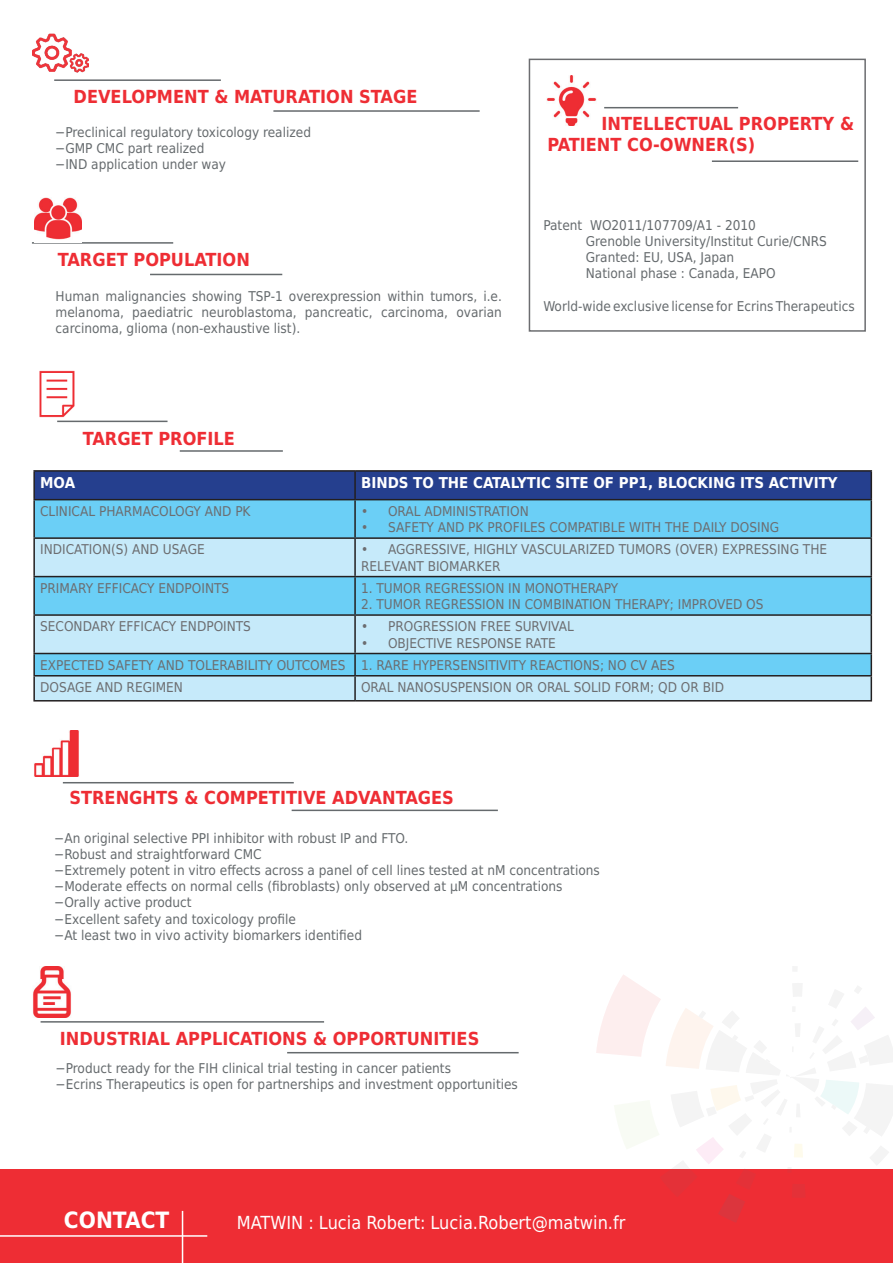
<style>
.page{position:relative;width:893px;height:1263px;background:#fff}
.page>*{position:absolute;margin:0;border:0;box-sizing:border-box;transform-origin:0 0}
.t1{font:700 22.5px "DejaVu Sans Condensed";color:#fff}
.t2{font:700 18px/21.6px "DejaVu Sans Condensed";color:#ee2d34}
.t3{font:18px "DejaVu Sans Condensed";color:#fff}
.t4{font:700 15px "DejaVu Sans Condensed";color:#fff}
.t5{font:13.5px/16.2px "DejaVu Sans Condensed";color:#656a6d}
.t6{font:13.5px/22.2px "DejaVu Sans Condensed";color:#6c6d70}
</style>
<div class="page">
<div style="left:0;top:1169px;width:893px;height:94px;background:#ee2d34"></div>
<hr style="left:604px;top:107px;width:134px;height:1px;background:#656a6d">
<hr style="left:712px;top:160px;width:146px;height:2px;background:#656a6d">
<hr style="left:54px;top:79px;width:167px;height:2px;background:#656a6d">
<hr style="left:273px;top:110px;width:207px;height:2px;background:#656a6d">
<img style="left:33px;top:33px;width:55px;height:48px">
<hr style="left:63px;top:782px;width:231px;height:1px;background:#656a6d">
<hr style="left:292px;top:810px;width:206px;height:1px;background:#656a6d">
<img style="left:34px;top:731px;width:45px;height:45px">
<hr style="left:41px;top:1021px;width:283px;height:1px;background:#656a6d">
<hr style="left:287px;top:1052px;width:232px;height:1px;background:#656a6d">
<img style="left:33px;top:966px;width:38px;height:52px">
<hr style="left:57px;top:421px;width:111px;height:1px;background:#656a6d">
<hr style="left:180px;top:450px;width:103px;height:2px;background:#656a6d">
<img style="left:39px;top:370px;width:36px;height:47px">
<hr style="left:32px;top:242px;width:141px;height:2px;background:#656a6d">
<hr style="left:150px;top:274px;width:132px;height:1px;background:#656a6d">
<img style="left:34px;top:197px;width:47px;height:43px">
<svg style="left:596px;top:966px;width:297px;height:256px"></svg>
<hr style="left:182px;top:1211px;width:1px;height:52px;background:#fff">
<hr style="left:0;top:1235px;width:207px;height:2px;background:#fff">
<div style="left:529px;top:59px;width:337px;height:273px;border:2px solid #6c6d70"></div>
<div style="left:35px;top:500px;width:836px;height:37px;background:#6bcff6"></div>
<svg style="left:35px;top:539px;width:836px;height:161px;background:#a2def6"></svg>
<hr style="left:33px;top:470px;width:322px;height:2px;background:#231f20">
<hr style="left:33px;top:472px;width:2px;height:27px;background:#231f20">
<hr style="left:355px;top:470px;width:517px;height:2px;background:#231f20">
<svg style="left:34px;top:471px;width:838px;height:28px;background:#243e8a"></svg>
<hr style="left:33px;top:499px;width:322px;height:1px;background:#231f20">
<hr style="left:33px;top:500px;width:2px;height:37px;background:#231f20">
<hr style="left:355px;top:499px;width:517px;height:1px;background:#231f20">
<hr style="left:354px;top:500px;width:2px;height:37px;background:#231f20">
<hr style="left:871px;top:500px;width:1px;height:37px;background:#231f20">
<hr style="left:33px;top:537px;width:322px;height:2px;background:#231f20">
<hr style="left:33px;top:539px;width:2px;height:37px;background:#231f20">
<hr style="left:355px;top:537px;width:517px;height:2px;background:#231f20">
<hr style="left:354px;top:539px;width:2px;height:37px;background:#231f20">
<hr style="left:871px;top:539px;width:1px;height:37px;background:#231f20">
<hr style="left:33px;top:576px;width:322px;height:1px;background:#231f20">
<hr style="left:33px;top:577px;width:2px;height:37px;background:#231f20">
<hr style="left:355px;top:576px;width:517px;height:1px;background:#231f20">
<hr style="left:354px;top:577px;width:2px;height:37px;background:#231f20">
<hr style="left:871px;top:577px;width:1px;height:37px;background:#231f20">
<hr style="left:33px;top:614px;width:322px;height:2px;background:#231f20">
<hr style="left:33px;top:616px;width:2px;height:37px;background:#231f20">
<hr style="left:355px;top:614px;width:517px;height:2px;background:#231f20">
<hr style="left:354px;top:616px;width:2px;height:37px;background:#231f20">
<hr style="left:871px;top:616px;width:1px;height:37px;background:#231f20">
<hr style="left:33px;top:653px;width:322px;height:1px;background:#231f20">
<hr style="left:33px;top:654px;width:2px;height:21px;background:#231f20">
<hr style="left:355px;top:653px;width:517px;height:1px;background:#231f20">
<hr style="left:354px;top:654px;width:2px;height:21px;background:#231f20">
<hr style="left:33px;top:675px;width:322px;height:1px;background:#231f20">
<hr style="left:33px;top:676px;width:2px;height:24px;background:#231f20">
<hr style="left:355px;top:675px;width:517px;height:1px;background:#231f20">
<hr style="left:354px;top:676px;width:2px;height:24px;background:#231f20">
<svg style="left:871px;top:654px;width:1px;height:46px"></svg>
<hr style="left:33px;top:700px;width:322px;height:1px;background:#231f20">
<hr style="left:355px;top:700px;width:517px;height:1px;background:#231f20">
<img style="left:547px;top:75px;width:50px;height:51px">
<h2 class="t2" style="left:74px;top:86px;width:345px">DEVELOPMENT &amp; MATURATION STAGE</h2>
<p class="t5" style="left:55px;top:123px;width:257px">−Preclinical regulatory toxicology realized −GMP CMC part realized<br>−IND application under way</p>
<h2 class="t2" style="left:58px;top:248px;width:194px">TARGET POPULATION</h2>
<p class="t5" style="left:56px;top:287px;width:448px;text-align:justify">Human malignancies showing TSP-1 overexpression within tumors, i.e. melanoma, paediatric neuroblastoma, pancreatic, carcinoma, ovarian carcinoma, glioma (non-exhaustive list).</p>
<h2 class="t2" style="left:83px;top:427px;width:154px">TARGET PROFILE</h2>
<h2 class="t2" style="left:547px;top:112px;width:308px;text-indent:54px">INTELLECTUAL PROPERTY &amp;<br>PATIENT CO-OWNER(S)</h2>
<p class="t5" style="left:586px;top:216px;width:243px;text-indent:-42px">Patent WO2011/107709/A1 - 2010<br>Grenoble University/Institut Curie/CNRS<br>Granted: EU, USA, Japan<br>National phase : Canada, EAPO</p>
<p class="t5" style="left:543px;top:297px;width:313px">World-wide exclusive license for Ecrins Therapeutics</p>
<p class="t4" style="left:40px;top:471px;width:36px">MOA</p>
<p class="t4" style="left:361px;top:471px;width:478px">BINDS TO THE CATALYTIC SITE OF PP1, BLOCKING ITS ACTIVITY</p>
<p class="t6" style="left:40px;top:499px;width:212px">CLINICAL PHARMACOLOGY AND PK</p>
<p class="t6" style="left:361px;top:499px;width:169px">• ORAL ADMINISTRATION</p>
<p class="t6" style="left:361px;top:515px;width:420px">• SAFETY AND PK PROFILES COMPATIBLE WITH THE DAILY DOSING</p>
<p class="t6" style="left:40px;top:538px;width:166px">INDICATION(S) AND USAGE</p>
<p class="t6" style="left:361px;top:541px;width:468px;line-height:16.2px">• AGGRESSIVE, HIGHLY VASCULARIZED TUMORS (OVER) EXPRESSING THE<br>RELEVANT BIOMARKER</p>
<p class="t6" style="left:40px;top:576px;width:191px">PRIMARY EFFICACY ENDPOINTS</p>
<p class="t6" style="left:361px;top:576px;width:259px">1. TUMOR REGRESSION IN MONOTHERAPY</p>
<p class="t6" style="left:361px;top:592px;width:404px">2. TUMOR REGRESSION IN COMBINATION THERAPY; IMPROVED OS</p>
<p class="t6" style="left:40px;top:615px;width:212px">SECONDARY EFFICACY ENDPOINTS</p>
<p class="t6" style="left:361px;top:615px;width:214px">• PROGRESSION FREE SURVIVAL</p>
<p class="t6" style="left:40px;top:631px;width:636px;text-indent:321px">• OBJECTIVE RESPONSE RATE<br>EXPECTED SAFETY AND TOLERABILITY OUTCOMES 1. RARE HYPERSENSITIVITY REACTIONS; NO CV AES<br>DOSAGE AND REGIMEN</p>
<p class="t6" style="left:361px;top:675px;width:364px">ORAL NANOSUSPENSION OR ORAL SOLID FORM; QD OR BID</p>
<h2 class="t2" style="left:69px;top:786px;width:386px">STRENGHTS &amp; COMPETITIVE ADVANTAGES</h2>
<p class="t5" style="left:54px;top:829px;width:547px">−An original selective PPI inhibitor with robust IP and FTO.<br>−Robust and straightforward CMC<br>−Extremely potent in vitro effects across a panel of cell lines tested at nM concentrations −Moderate effects on normal cells (fibroblasts) only observed at μM concentrations −Orally active product<br>−Excellent safety and toxicology profile<br>−At least two in vivo activity biomarkers identified</p>
<h2 class="t2" style="left:60px;top:1027px;width:421px">INDUSTRIAL APPLICATIONS &amp; OPPORTUNITIES</h2>
<p class="t5" style="left:56px;top:1059px;width:464px">−Product ready for the FIH clinical trial testing in cancer patients<br>−Ecrins Therapeutics is open for partnerships and investment opportunities</p>
<h1 class="t1" style="left:64px;top:1201px;width:107px">CONTACT</h1>
<h2 class="t3" style="left:237px;top:1207px;width:390px">MATWIN : Lucia Robert: Lucia.Robert@matwin.fr</h2>
</div>
